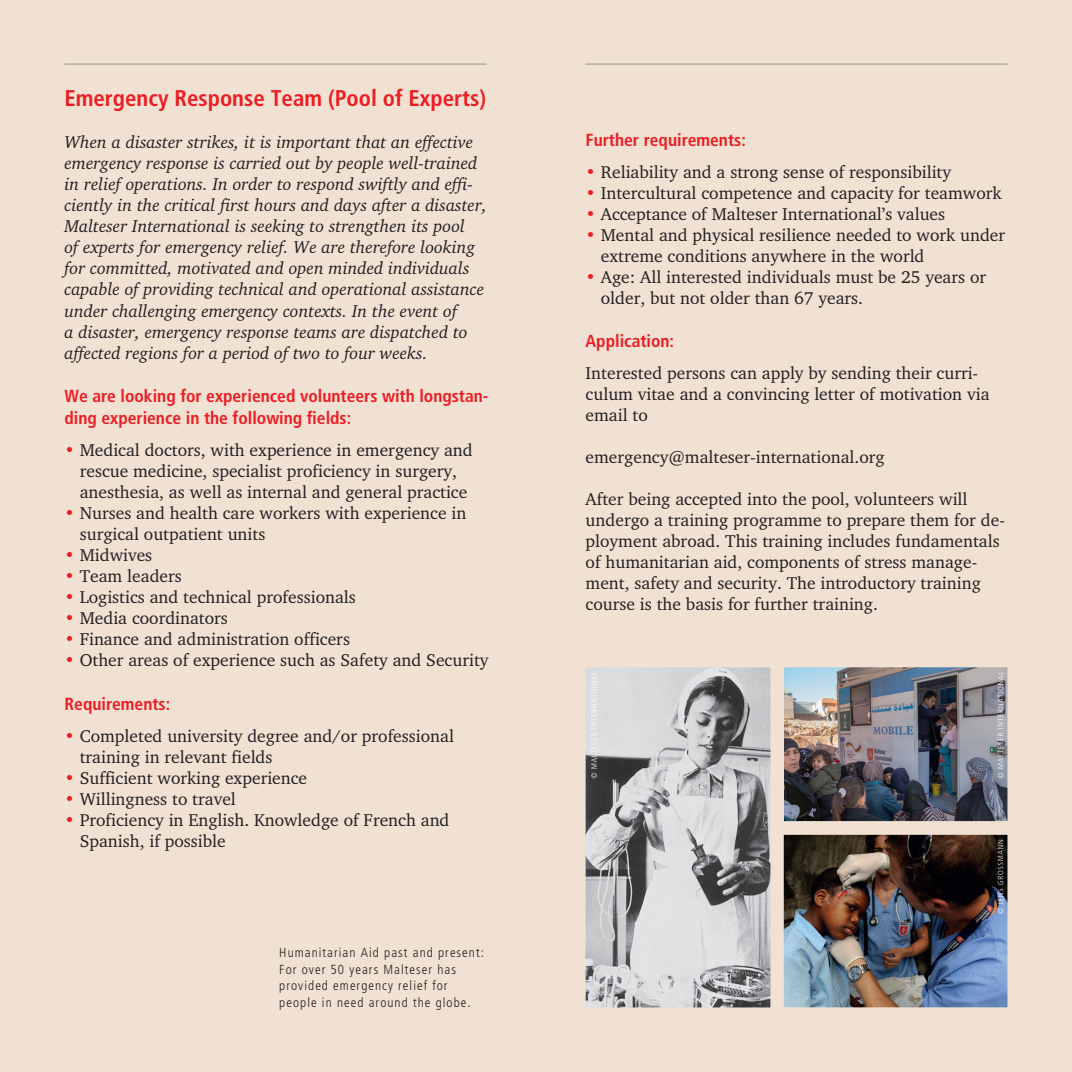
<style>
.page{position:relative;width:1072px;height:1072px;background:#fff}
.page>*{position:absolute;margin:0;border:0;box-sizing:border-box;transform-origin:0 0}
.t1{font:700 condensed 22.75px "Frutiger Euro";color:#ee1d23}
.t2{font:17.5px/21px "Charter";color:#231f20}
.t3{font:italic 17.5px/21px "Charter";color:#231f20}
.t4{font:700 condensed 17.5px/22.4px "Frutiger Euro";color:#ee1d23}
.t5{font:300 condensed 13.12px/16.8px "Frutiger Euro";letter-spacing:.08em;color:#231f20}
.s1{color:#ee1d23}
</style>
<div class="page">
<div style="left:0;top:0;width:1071px;height:1071px;background:#f0e1d3"></div>
<hr style="left:64px;top:64px;width:422px;height:1px;background:#939598">
<hr style="left:585px;top:64px;width:422px;height:1px;background:#939598">
<img style="left:783px;top:834px;width:224px;height:173px">
<img style="left:784px;top:667px;width:223px;height:154px">
<img style="left:585px;top:667px;width:185px;height:340px">
<svg style="left:997px;top:772px;width:6px;height:6px"></svg>
<img style="left:997px;top:672px;width:6px;height:99px">
<svg style="left:591px;top:772px;width:6px;height:6px"></svg>
<img style="left:591px;top:672px;width:6px;height:99px">
<svg style="left:997px;top:908px;width:6px;height:5px"></svg>
<img style="left:997px;top:839px;width:6px;height:68px">
<h1 class="t1" style="left:64px;top:85px;width:423px">Emergency Response Team (Pool of Experts)</h1>
<p class="t3" style="left:64px;top:131px;width:424px">When a disaster strikes, it is important that an effective emergency response is carried out by people well-trained in relief operations. In order to respond swiftly and effi&shy;ciently in the critical first hours and days after a disaster, Malteser International is seeking to strengthen its pool<br>of experts for emergency relief. We are therefore looking for committed, motivated and open minded individuals capable of providing technical and operational assistance under challenging emergency contexts. In the event of<br>a disaster, emergency response teams are dispatched to affected regions for a period of two to four weeks.</p>
<p class="t4" style="left:64px;top:384px;width:425px">We are looking for experienced volunteers with longstan&shy;ding experience in the following fields:</p>
<p class="t2" style="left:64px;top:439px;width:410px;text-align:center"><span class="s1">•</span> Medical doctors, with experience in emergency and rescue medicine, specialist proficiency in surgery, anesthesia, as well as internal and general practice</p>
<p class="t2" style="left:80px;top:502px;width:388px;text-indent:-15px"><span class="s1">•</span> Nurses and health care workers with experience in surgical outpatient units</p>
<p class="t2" style="left:64px;top:544px;width:89px"><span class="s1">•</span> Midwives</p>
<p class="t2" style="left:64px;top:565px;width:119px"><span class="s1">•</span> Team leaders</p>
<p class="t2" style="left:64px;top:586px;width:293px"><span class="s1">•</span> Logistics and technical professionals</p>
<p class="t2" style="left:64px;top:607px;width:165px"><span class="s1">•</span> Media coordinators</p>
<p class="t2" style="left:64px;top:628px;width:287px"><span class="s1">•</span> Finance and administration officers</p>
<p class="t2" style="left:64px;top:649px;width:425px"><span class="s1">•</span> Other areas of experience such as Safety and Security</p>
<p class="t4" style="left:64px;top:693px;width:107px">Requirements:</p>
<p class="t2" style="left:80px;top:725px;width:376px;text-indent:-15px"><span class="s1">•</span> Completed university degree and/or professional training in relevant fields</p>
<p class="t2" style="left:64px;top:767px;width:244px"><span class="s1">•</span> Sufficient working experience</p>
<p class="t2" style="left:64px;top:788px;width:173px"><span class="s1">•</span> Willingness to travel</p>
<p class="t2" style="left:80px;top:809px;width:371px;text-indent:-15px"><span class="s1">•</span> Proficiency in English. Knowledge of French and<br>Spanish, if possible</p>
<p class="t5" style="left:279px;top:944px;width:206px">Humanitarian Aid past and present:<br>For over 50 years Malteser has provided emergency relief for people in need around the globe.</p>
<p class="t4" style="left:585px;top:129px;width:162px">Further requirements:</p>
<p class="t2" style="left:585px;top:161px;width:367px"><span class="s1">•</span> Reliability and a strong sense of responsibility</p>
<p class="t2" style="left:585px;top:182px;width:417px"><span class="s1">•</span> Intercultural competence and capacity for teamwork</p>
<p class="t2" style="left:585px;top:203px;width:361px"><span class="s1">•</span> Acceptance of Malteser International’s values</p>
<p class="t2" style="left:601px;top:224px;width:406px;text-indent:-15px"><span class="s1">•</span> Mental and physical resilience needed to work under extreme conditions anywhere in the world</p>
<p class="t2" style="left:601px;top:266px;width:387px;text-indent:-15px"><span class="s1">•</span> Age: All interested individuals must be 25 years or older, but not older than 67 years.</p>
<p class="t4" style="left:585px;top:330px;width:90px">Application:</p>
<p class="t2" style="left:585px;top:362px;width:405px">Interested persons can apply by sending their curri&shy;culum vitae and a convincing letter of motivation via email to</p>
<p class="t2" style="left:585px;top:446px;width:300px">emergency@malteser-international.org</p>
<p class="t2" style="left:585px;top:488px;width:421px">After being accepted into the pool, volunteers will undergo a training programme to prepare them for de&shy;ployment abroad. This training includes fundamentals of humanitarian aid, components of stress manage&shy;ment, safety and security. The introductory training course is the basis for further training.</p>
</div>
